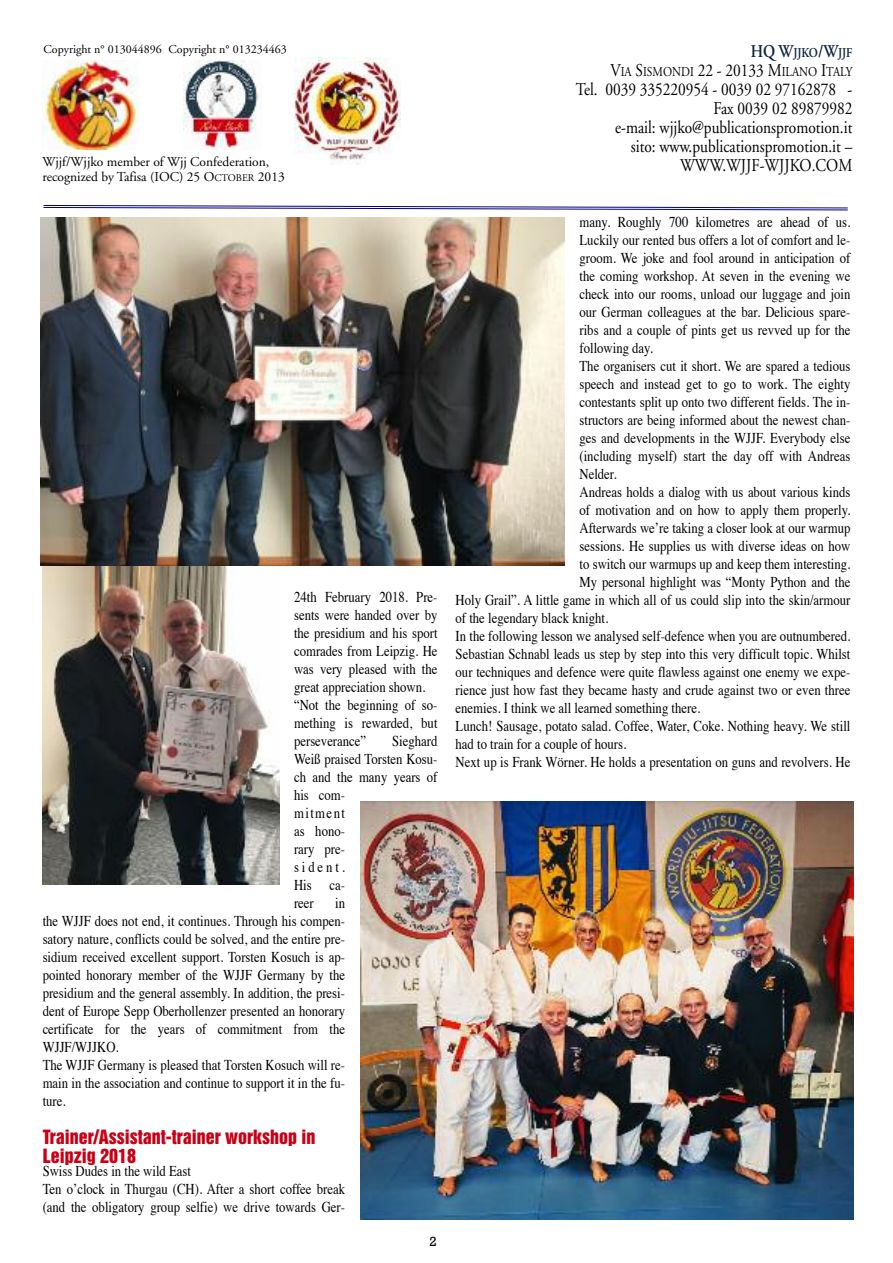
<style>
.page{position:relative;width:893px;height:1263px;background:#fff}
.page>*{position:absolute;margin:0;border:0;box-sizing:border-box;transform-origin:0 0}
.t1{font:18px/18.9px "Adobe Garamond";color:#000;text-align:right;scale:.85 1}
.t2{font:18px/19.5px "Helvetica Inserat";color:#ca0016}
.t3{font:15px/18px "Times";color:#000;scale:.85 1}
.t4{font:13.5px/14.4px "Adobe Garamond";color:#000}
.t5{font:13.5px/18.9px "Adobe Garamond";color:#000;text-align:right;scale:.85 1}
.t6{font:13.5px "Rockwell";color:#000}
.t7{font:12px "Adobe Garamond";color:#000}
.s1{font-size:10.2px}
.s2{font-weight:600;font-size:18px;color:#0f243e}
.s3{font-weight:600;color:#0f243e}
.s4{font-size:18px}
</style>
<div class="page">
<img style="left:43px;top:60px;width:96px;height:90px">
<svg style="left:43px;top:205px;width:805px;height:6px"></svg>
<img style="left:184px;top:61px;width:75px;height:89px">
<img style="left:295px;top:57px;width:106px;height:108px">
<img style="left:41px;top:217px;width:523px;height:348px">
<img style="left:43px;top:567px;width:236px;height:317px">
<img style="left:360px;top:801px;width:494px;height:418px">
<p class="t7" style="left:44px;top:44px;width:120px">Copyright n° 013044896</p>
<p class="t7" style="left:169px;top:44px;width:120px">Copyright n° 013234463</p>
<p class="t4" style="left:43px;top:156px;width:244px">Wjjf/Wjjko member of Wjj Confederation, recognized by Tafisa (IOC) 25 O<span class="s1">CTOBER</span> 2013</p>
<p class="t3" style="left:294px;top:590px;width:170px">24th February 2018. Pre&shy;sents were handed over by the presidium and his sport comrades from Leipzig. He was very pleased with the great appreciation shown. “Not the beginning of so&shy;mething is rewarded, but perseverance”</p>
<p class="t3" style="left:294px;top:734px;width:170px;text-indent:98px">Sieghard<br>Weiß praised Torsten Kosu&shy;ch and the many years of his com-<br>mitment<br>as hono-<br>rary pre-<br>sident.<br>His ca-<br>reer</p>
<p class="t3" style="left:43px;top:896px;width:357px;text-indent:292px">in the WJJF does not end, it continues. Through his compen&shy;satory nature, conflicts could be solved, and the entire pre&shy;sidium received excellent support. Torsten Kosuch is ap&shy;pointed honorary member of the WJJF Germany by the presidium and the general assembly. In addition, the presi&shy;dent of Europe Sepp Oberhollenzer presented an honorary certificate for the years of commitment from the WJJF/WJJKO.<br>The WJJF Germany is pleased that Torsten Kosuch will re&shy;main in the association and continue to support it in the fu&shy;ture.</p>
<p class="t2" style="left:43px;top:1128px;width:274px">Trainer/Assistant-trainer workshop in<br>Leipzig 2018</p>
<p class="t3" style="left:43px;top:1163px;width:357px">Swiss Dudes in the wild East<br>Ten o’clock in Thurgau (CH). After a short coffee break (and the obligatory group selfie) we drive towards Ger-</p>
<p class="t6" style="left:430px;top:1233px;width:9px">2</p>
<p class="t5" style="left:610px;top:45px;width:286px"><span class="s2">HQ W</span><span class="s3">JJKO</span><span class="s2">/W</span><span class="s3">JJF<br></span><span class="s4">V</span>IA <span class="s4">S</span>ISMONDI <span class="s4">22 - 20133 M</span>ILANO <span class="s4">I</span>TALY</p>
<p class="t1" style="left:576px;top:82px;width:327px">Tel. 0039 335220954 - 0039 02 97162878 -<br>Fax 0039 02 89879982<br>e-mail: wjjko@publicationspromotion.it<br>sito: www.publicationspromotion.it –<br>WWW.WJJF-WJJKO.COM</p>
<p class="t3" style="left:579px;top:214px;width:320px">many. Roughly 700 kilometres are ahead of us.</p>
<p class="t3" style="left:579px;top:232px;width:320px">Luckily our rented bus offers a lot of comfort and le-</p>
<p class="t3" style="left:579px;top:250px;width:320px">groom. We joke and fool around in anticipation of</p>
<p class="t3" style="left:579px;top:268px;width:320px">the coming workshop. At seven in the evening we</p>
<p class="t3" style="left:579px;top:286px;width:320px">check into our rooms, unload our luggage and join</p>
<p class="t3" style="left:579px;top:304px;width:320px">our German colleagues at the bar. Delicious spare-</p>
<p class="t3" style="left:579px;top:322px;width:320px">ribs and a couple of pints get us revved up for the</p>
<p class="t3" style="left:579px;top:340px;width:88px">following day.</p>
<p class="t3" style="left:579px;top:358px;width:320px">The organisers cut it short. We are spared a tedious</p>
<p class="t3" style="left:579px;top:376px;width:320px">speech and instead get to go to work. The eighty</p>
<p class="t3" style="left:579px;top:394px;width:320px">contestants split up onto two different fields. The in-</p>
<p class="t3" style="left:579px;top:412px;width:320px">structors are being informed about the newest chan-</p>
<p class="t3" style="left:579px;top:430px;width:320px">ges and developments in the WJJF. Everybody else</p>
<p class="t3" style="left:579px;top:448px;width:320px">(including myself) start the day off with Andreas</p>
<p class="t3" style="left:579px;top:466px;width:45px">Nelder.</p>
<p class="t3" style="left:579px;top:484px;width:320px">Andreas holds a dialog with us about various kinds</p>
<p class="t3" style="left:579px;top:502px;width:320px">of motivation and on how to apply them properly.</p>
<p class="t3" style="left:579px;top:520px;width:320px">Afterwards we’re taking a closer look at our warmup</p>
<p class="t3" style="left:579px;top:538px;width:320px">sessions. He supplies us with diverse ideas on how</p>
<p class="t3" style="left:579px;top:556px;width:320px">to switch our warmups up and keep them interesting.</p>
<p class="t3" style="left:579px;top:574px;width:320px">My personal highlight was “Monty Python and the</p>
<p class="t3" style="left:456px;top:592px;width:466px">Holy Grail”. A little game in which all of us could slip into the skin/armour</p>
<p class="t3" style="left:456px;top:610px;width:181px">of the legendary black knight.</p>
<p class="t3" style="left:456px;top:628px;width:466px">In the following lesson we analysed self-defence when you are outnumbered.</p>
<p class="t3" style="left:456px;top:646px;width:466px">Sebastian Schnabl leads us step by step into this very difficult topic. Whilst</p>
<p class="t3" style="left:456px;top:664px;width:466px">our techniques and defence were quite flawless against one enemy we expe-</p>
<p class="t3" style="left:456px;top:682px;width:466px">rience just how fast they became hasty and crude against two or even three</p>
<p class="t3" style="left:456px;top:700px;width:289px">enemies. I think we all learned something there.</p>
<p class="t3" style="left:456px;top:718px;width:466px">Lunch! Sausage, potato salad. Coffee, Water, Coke. Nothing heavy. We still</p>
<p class="t3" style="left:456px;top:736px;width:202px">had to train for a couple of hours.</p>
<p class="t3" style="left:456px;top:754px;width:466px">Next up is Frank Wörner. He holds a presentation on guns and revolvers. He</p>
</div>
